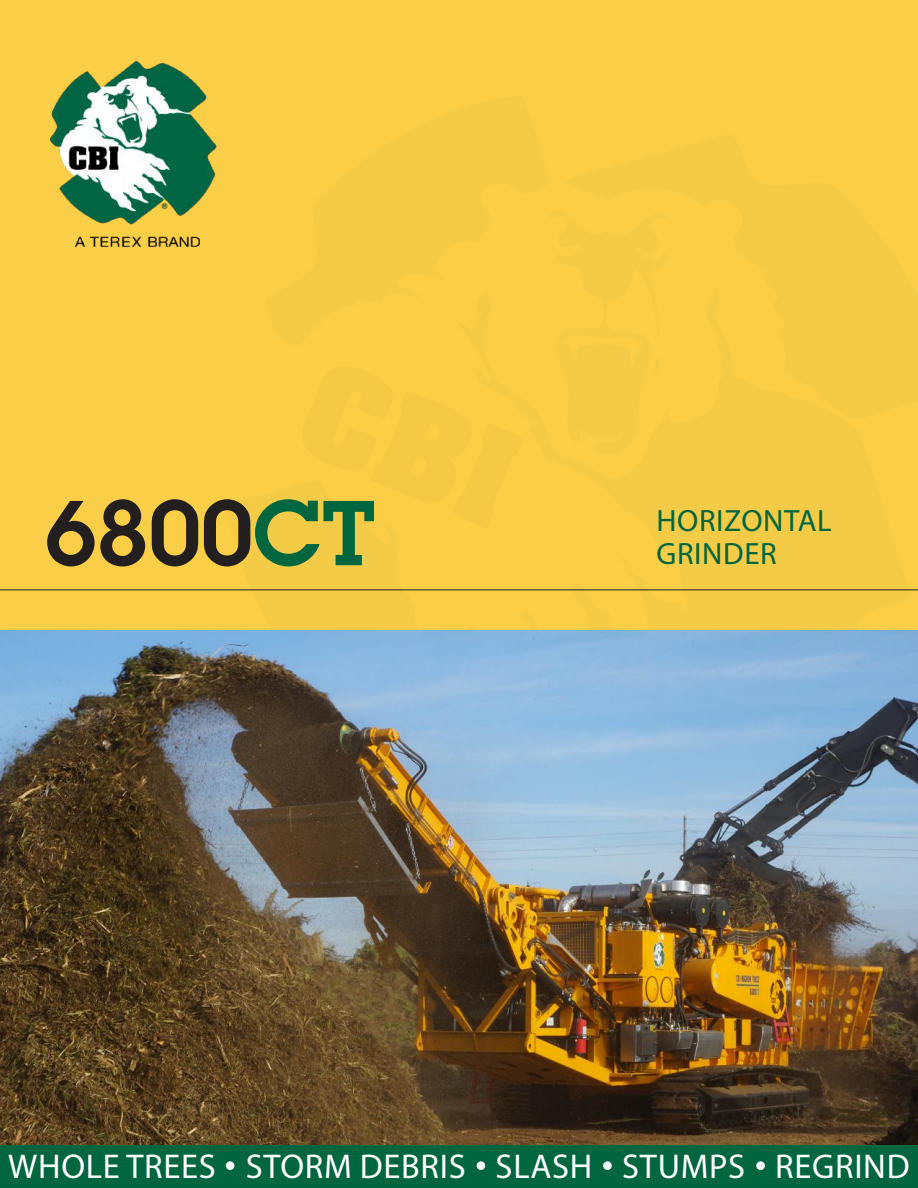
<style>
.page{position:relative;width:918px;height:1188px;background:#fff}
.page>*{position:absolute;margin:0;border:0;box-sizing:border-box;transform-origin:0 0}
.t1{font:600 90px "Lubalin Graph LT";color:#241f1f}
.t2{font:34.5px "Myriad Pro";letter-spacing:.02em;color:#fff}
.t3{font:30.9px "Myriad Pro";letter-spacing:.02em;color:#00663f}
.s1{color:#00663f}
</style>
<div class="page">
<div style="left:0;top:0;width:918px;height:631px;background:#face47"></div>
<hr style="left:0;top:590px;width:918px;height:1px;background:#241f1f">
<div style="left:0;top:1144px;width:918px;height:44px;background:#00663f"></div>
<img style="left:44px;top:60px;width:195px;height:209px">
<img style="left:0;top:631px;width:918px;height:513px">
<div style="left:477px;top:1161px;width:8px;height:9px;background:#fff;border-radius:50%"></div>
<div style="left:603px;top:1161px;width:9px;height:9px;background:#fff;border-radius:50%"></div>
<div style="left:756px;top:1161px;width:9px;height:9px;background:#fff;border-radius:50%"></div>
<div style="left:226px;top:1161px;width:8px;height:9px;background:#fff;border-radius:50%"></div>
<h1 class="t1" style="left:44px;top:474px;width:333px">6800<span class="s1">CT</span></h1>
<p class="t3" style="left:656px;top:502px;width:177px">HORIZONTAL</p>
<p class="t3" style="left:656px;top:535px;width:122px">GRINDER</p>
<p class="t2" style="left:8px;top:1145px;width:903px">WHOLE TREES STORM DEBRIS SLASH STUMPS REGRIND</p>
</div>
